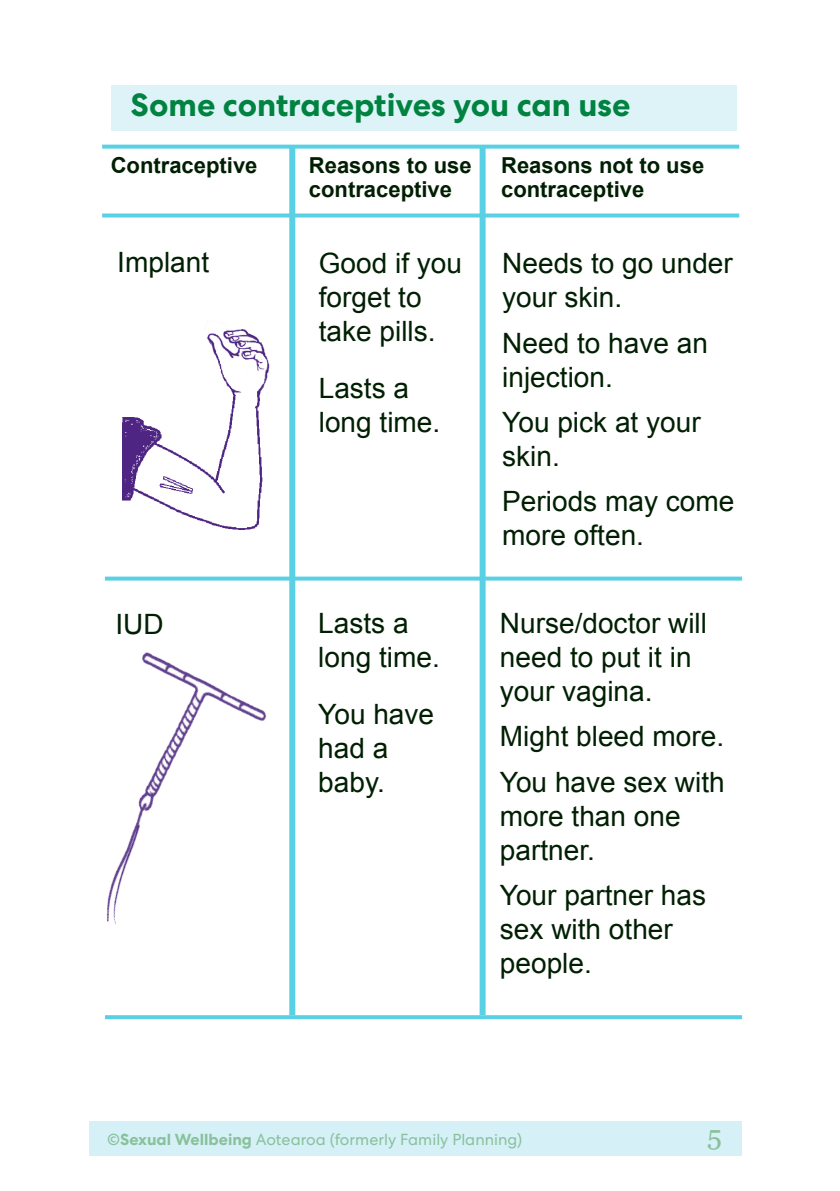
<style>
.page{position:relative;width:840px;height:1191px;background:#fff}
.page>*{position:absolute;margin:0;border:0;box-sizing:border-box;transform-origin:0 0}
.MH_Head{font:700 32px "Centra No 2";color:#008240}
.N_Normal_-_2{font:28px/34px "Arial";color:#001f02}
.N_Normal{font:28px/34px "Arial";color:#001f02}
.t1{font:28px "Georgia";color:#88c19b}
.N_Normal-2{font:700 22px "Arial";color:#001f02}
.t2{font:16px "Centra No 2";color:#88c19b}
.s1{font-weight:700}
</style>
<div class="page">
<div style="left:89px;top:1121px;width:652px;height:34px;background:#d6f0f7"></div>
<svg style="left:105px;top:576px;width:636px;height:4px;background:#71d6e7"></svg>
<img style="left:122px;top:329px;width:148px;height:200px">
<div style="left:289px;top:146px;width:6px;height:869px;background:#59d0e4"></div>
<div style="left:479px;top:146px;width:6px;height:869px;background:#59d0e4"></div>
<svg style="left:102px;top:213px;width:636px;height:4px;background:#6dd5e7"></svg>
<svg style="left:102px;top:145px;width:636px;height:4px;background:#68d4e6"></svg>
<div style="left:111px;top:85px;width:625px;height:45px;background:#ddf3f8"></div>
<svg style="left:105px;top:1015px;width:636px;height:4px;background:#60d1e4"></svg>
<img style="left:106px;top:610px;width:190px;height:329px">
<p class="MH_Head" style="left:130px;top:86px;width:501px">Some contraceptives you can use</p>
<p class="N_Normal-2" style="left:111px;top:151px;width:148px">Contraceptive</p>
<p class="N_Normal-2" style="left:309px;top:151px;width:164px">Reasons to use</p>
<p class="N_Normal-2" style="left:501px;top:151px;width:204px">Reasons not to use</p>
<p class="N_Normal-2" style="left:309px;top:175px;width:145px">contraceptive</p>
<p class="N_Normal-2" style="left:501px;top:175px;width:145px">contraceptive</p>
<p class="N_Normal" style="left:117px;top:245px;width:93px">Implant</p>
<p class="N_Normal" style="left:318px;top:247px;width:145px">Good if you forget to take pills.</p>
<p class="N_Normal" style="left:318px;top:371px;width:123px">Lasts a long time.</p>
<p class="N_Normal" style="left:115px;top:608px;width:50px">IUD</p>
<p class="N_Normal" style="left:318px;top:606px;width:123px">Lasts a long time.</p>
<p class="N_Normal" style="left:318px;top:697px;width:117px">You have had a baby.</p>
<p class="N_Normal_-_2" style="left:502px;top:247px;width:232px">Needs to go under your skin.</p>
<p class="N_Normal_-_2" style="left:502px;top:326px;width:207px">Need to have an injection.</p>
<p class="N_Normal_-_2" style="left:502px;top:405px;width:200px">You pick at your skin.</p>
<p class="N_Normal_-_2" style="left:502px;top:485px;width:233px">Periods may come more often.</p>
<p class="N_Normal_-_2" style="left:499px;top:606px;width:208px">Nurse/doctor will need to put it in your vagina.</p>
<p class="N_Normal_-_2" style="left:499px;top:719px;width:226px">Might bleed more.</p>
<p class="N_Normal_-_2" style="left:499px;top:765px;width:226px">You have sex with more than one partner.</p>
<p class="N_Normal_-_2" style="left:499px;top:878px;width:207px">Your partner has sex with other people.</p>
<p class="t2" style="left:107px;top:1130px;width:416px">©<span class="s1">Sexual Wellbeing</span> Aotearoa (formerly Family Planning)</p>
<p class="t1" style="left:706px;top:1119px;width:16px">5</p>
</div>
